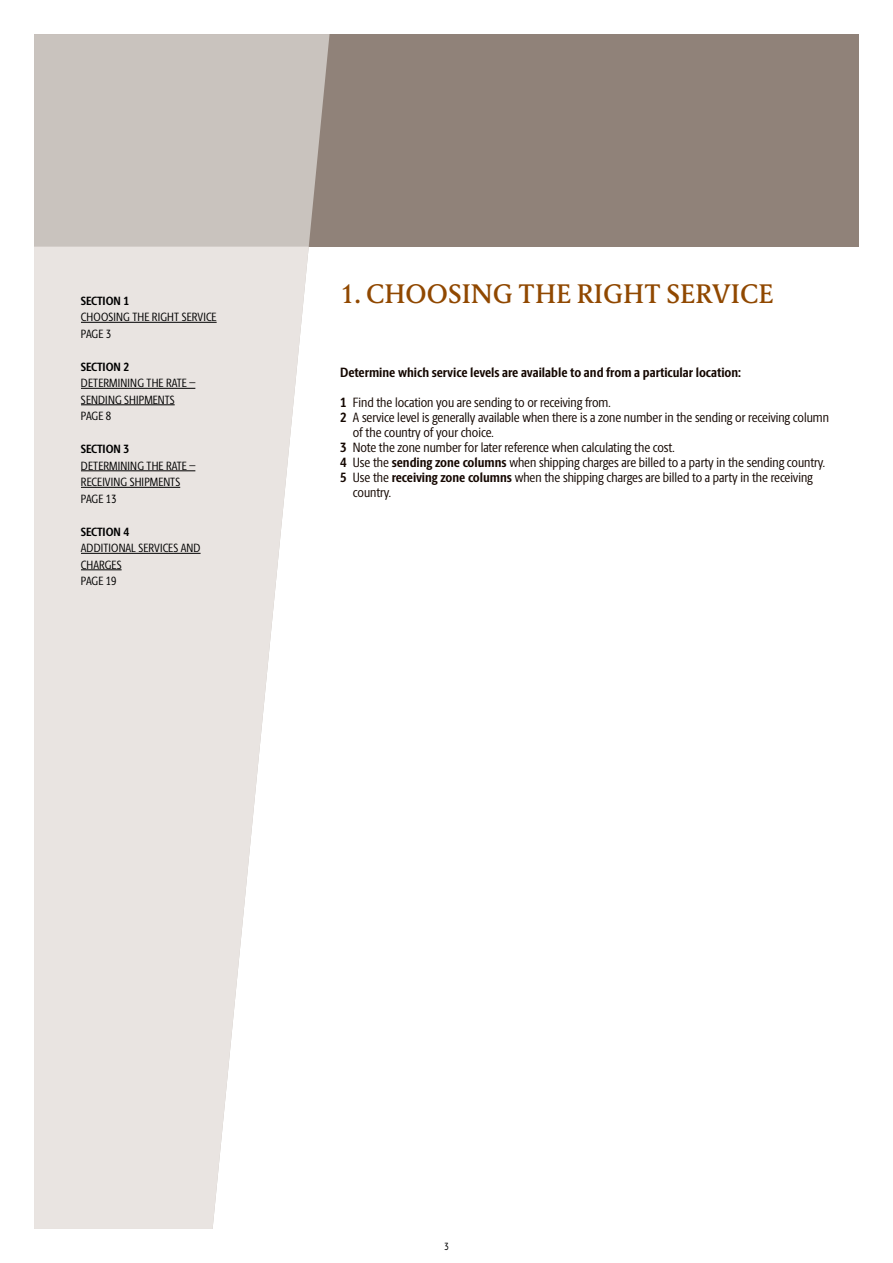
<style>
.page{position:relative;width:893px;height:1263px;background:#fff}
.page>*{position:absolute;margin:0;border:0;box-sizing:border-box;transform-origin:0 0}
.t1{font:500 27px "UPS Berlingske Serif Tx";color:#904800}
.t2{font:13.5px "UPS Berlingske Sans Cn";color:#140700}
.t3{font:700 13.5px "UPS Berlingske Sans Cn";color:#140700}
.t4{font:12px/16.5px "UPS Berlingske Sans Cn";letter-spacing:.01em;color:#000}
.t5{font:700 12px "UPS Berlingske Sans Cn";letter-spacing:-.005em;color:#000}
.t6{font:10.5px "UPS Berlingske Sans Cn";color:#000}
.s1{font-weight:700}
</style>
<div class="page">
<div style="left:34px;top:34px;width:825px;height:213px;background:#908279"></div>
<div style="left:34px;top:34px;width:296px;height:213px;background:#c9c3be"></div>
<svg style="left:34px;top:247px;width:275px;height:982px;fill:#e9e4e1"></svg>
<hr style="left:81px;top:322px;width:136px;height:1px;background:#000">
<hr style="left:81px;top:388px;width:114px;height:1px;background:#000">
<hr style="left:81px;top:404px;width:94px;height:1px;background:#000">
<hr style="left:81px;top:470px;width:114px;height:1px;background:#000">
<hr style="left:81px;top:487px;width:99px;height:1px;background:#000">
<hr style="left:81px;top:553px;width:120px;height:1px;background:#000">
<hr style="left:81px;top:569px;width:41px;height:1px;background:#000">
<p class="t5" style="left:81px;top:291px;width:50px">SECTION 1</p>
<p class="t4" style="left:81px;top:308px;width:137px">CHOOSING THE RIGHT SERVICE<br>PAGE 3</p>
<p class="t5" style="left:81px;top:357px;width:50px">SECTION 2</p>
<p class="t4" style="left:81px;top:374px;width:116px">DETERMINING THE RATE –<br>SENDING SHIPMENTS<br>PAGE 8</p>
<p class="t5" style="left:81px;top:440px;width:50px">SECTION 3</p>
<p class="t4" style="left:81px;top:457px;width:116px">DETERMINING THE RATE –<br>RECEIVING SHIPMENTS<br>PAGE 13</p>
<p class="t5" style="left:81px;top:522px;width:50px">SECTION 4</p>
<p class="t4" style="left:81px;top:539px;width:121px">ADDITIONAL SERVICES AND<br>CHARGES<br>PAGE 19</p>
<h1 class="t1" style="left:340px;top:275px;width:435px">1. CHOOSING THE RIGHT SERVICE</h1>
<p class="t3" style="left:340px;top:362px;width:402px">Determine which service levels are available to and from a particular location:</p>
<p class="t2" style="left:340px;top:392px;width:272px"><span class="s1">1</span> Find the location you are sending to or receiving from.</p>
<p class="t2" style="left:340px;top:407px;width:490px"><span class="s1">2</span> A service level is generally available when there is a zone number in the sending or receiving column</p>
<p class="t2" style="left:353px;top:422px;width:142px">of the country of your choice.</p>
<p class="t2" style="left:340px;top:437px;width:336px"><span class="s1">3</span> Note the zone number for later reference when calculating the cost.</p>
<p class="t2" style="left:340px;top:452px;width:486px"><span class="s1">4</span> Use the <span class="s1">sending zone columns</span> when shipping charges are billed to a party in the sending country.</p>
<p class="t2" style="left:340px;top:467px;width:474px"><span class="s1">5</span> Use the <span class="s1">receiving zone columns</span> when the shipping charges are billed to a party in the receiving</p>
<p class="t2" style="left:353px;top:482px;width:40px">country.</p>
<p class="t6" style="left:444px;top:1239px;width:6px">3</p>
</div>
